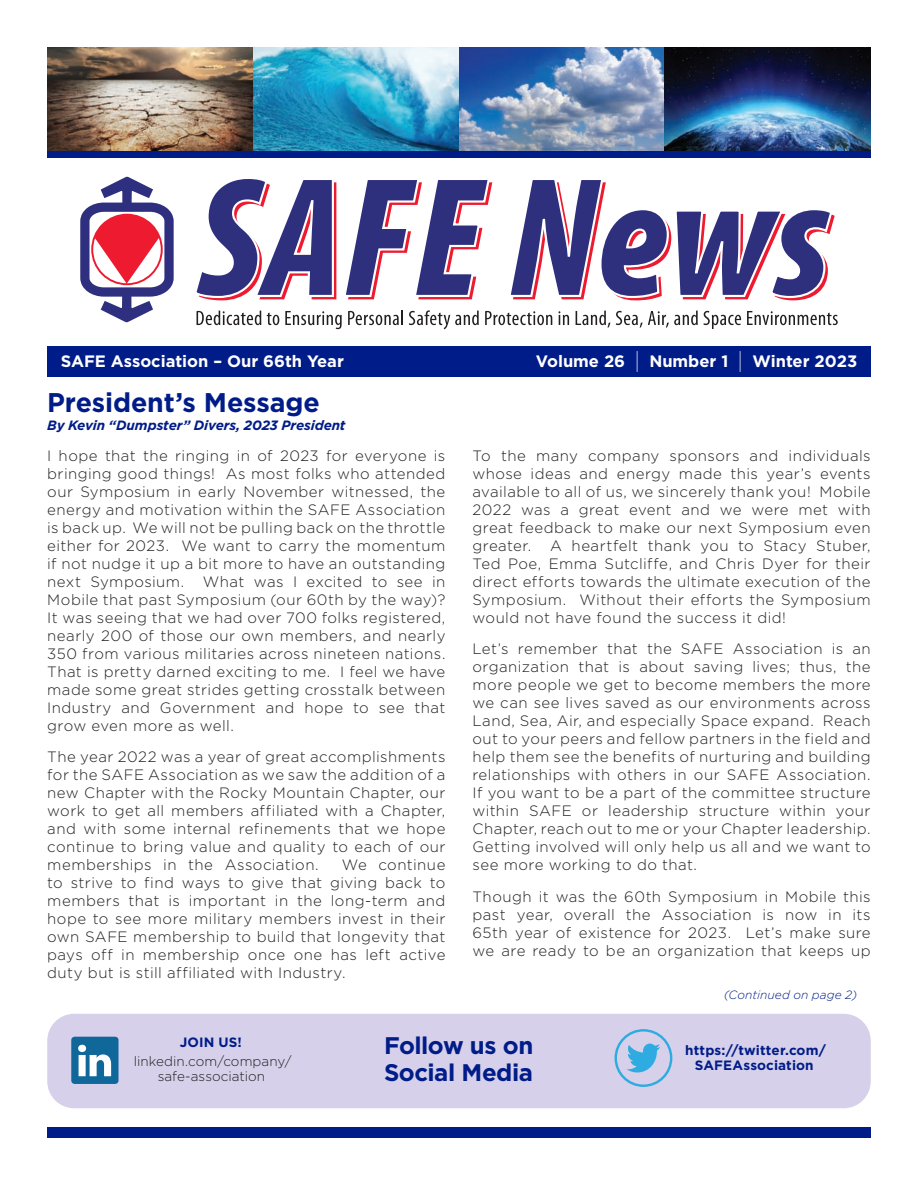
<style>
.page{position:relative;width:918px;height:1188px;background:#fff}
.page>*{position:absolute;margin:0;border:0;box-sizing:border-box;transform-origin:0 0}
.BodyText{font:700 27px "Gotham";letter-spacing:-.005em;color:#001c88}
.t1{font:700 24px/27.6px "Gotham";letter-spacing:-.02em;color:#001c88}
.t2{font:700 16.5px "Gotham";color:#fff}
.t3{font:300 15px/18px "Gotham";letter-spacing:.03em;color:#231f20;text-align:justify}
.BodyText-2{font:700 13.5px/15px "Gotham";letter-spacing:.01em;color:#001c88;text-align:center}
.BodyText-3{font:italic 700 13.5px "Gotham";letter-spacing:-.01em;color:#001c88}
.BodyText-4{font:300 13.5px/15px "Gotham";color:#231f20;text-align:center}
.BodyText-5{font:italic 300 12px "Gotham";letter-spacing:.005em;color:#001c88}
.s1{font-weight:300;font-size:22.5px}
</style>
<div class="page">
<svg style="left:196px;top:179px;width:140px;height:121px"></svg>
<svg style="left:346px;top:180px;width:146px;height:119px"></svg>
<svg style="left:511px;top:180px;width:324px;height:120px"></svg>
<svg style="left:197px;top:311px;width:64px;height:14px"></svg>
<svg style="left:267px;top:313px;width:12px;height:12px"></svg>
<svg style="left:285px;top:311px;width:57px;height:18px"></svg>
<svg style="left:348px;top:311px;width:55px;height:14px"></svg>
<svg style="left:409px;top:310px;width:70px;height:19px"></svg>
<svg style="left:485px;top:311px;width:67px;height:14px"></svg>
<svg style="left:559px;top:311px;width:10px;height:14px"></svg>
<svg style="left:576px;top:311px;width:34px;height:17px"></svg>
<svg style="left:616px;top:311px;width:125px;height:18px"></svg>
<svg style="left:747px;top:311px;width:91px;height:14px"></svg>
<svg style="left:80px;top:177px;width:94px;height:146px"></svg>
<div style="left:47px;top:346px;width:824px;height:30px;background:#001c88"></div>
<div style="left:47px;top:1127px;width:824px;height:11px;background:#001c88"></div>
<img style="left:47px;top:47px;width:824px;height:104px">
<div style="left:47px;top:151px;width:824px;height:7px;background:#001c88"></div>
<div style="left:47px;top:1014px;width:824px;height:94px;background:#d6d0ea;border-radius:27px"></div>
<svg style="left:615px;top:1029px;width:57px;height:58px"></svg>
<div style="left:71px;top:1037px;width:48px;height:47px;background:#10679a;border-radius:3px"></div>
<svg style="left:78px;top:1045px;width:33px;height:31px"></svg>
<p class="t2" style="left:61px;top:351px;width:285px">SAFE Association – Our 66th Year</p>
<p class="t2" style="left:536px;top:351px;width:323px">Volume 26 <span class="s1">|</span> Number 1 <span class="s1">|</span> Winter 2023</p>
<p class="BodyText" style="left:47px;top:384px;width:274px">President’s Message</p>
<p class="BodyText-3" style="left:47px;top:416px;width:300px">By Kevin “Dumpster” Divers, 2023 President</p>
<p class="t3" style="left:47px;top:447px;width:400px">I hope that the ringing in of 2023 for everyone is bringing good things! As most folks who attended our Symposium in early November witnessed, the energy and motivation within the SAFE Association is back up. We will not be pulling back on the throttle either for 2023. We want to carry the momentum if not nudge it up a bit more to have an outstanding next Symposium. What was I excited to see in Mobile that past Symposium (our 60th by the way)?<br>It was seeing that we had over 700 folks registered, nearly 200 of those our own members, and nearly 350 from various militaries across nineteen nations.<br>That is pretty darned exciting to me. I feel we have made some great strides getting crosstalk between Industry and Government and hope to see that grow even more as well.</p>
<p class="t3" style="left:47px;top:748px;width:400px">The year 2022 was a year of great accomplishments for the SAFE Association as we saw the addition of a new Chapter with the Rocky Mountain Chapter, our work to get all members affiliated with a Chapter, and with some internal refinements that we hope continue to bring value and quality to each of our memberships in the Association.</p>
<p class="t3" style="left:47px;top:856px;width:400px;text-indent:294px">We continue to strive to find ways to give that giving back to members that is important in the long-term and hope to see more military members invest in their own SAFE membership to build that longevity that pays off in membership once one has left active duty but is still affiliated with Industry.</p>
<p class="t3" style="left:472px;top:447px;width:400px">To the many company sponsors and individuals whose ideas and energy made this year’s events available to all of us, we sincerely thank you! Mobile 2022 was a great event and we were met with great feedback to make our next Symposium even greater.</p>
<p class="t3" style="left:472px;top:537px;width:400px;text-indent:78px">A heartfelt thank you to Stacy Stuber, Ted Poe, Emma Sutcliffe, and Chris Dyer for their direct efforts towards the ultimate execution of the Symposium. Without their efforts the Symposium would not have found the success it did!</p>
<p class="t3" style="left:472px;top:640px;width:400px">Let’s remember that the SAFE Association is an organization that is about saving lives; thus, the more people we get to become members the more we can see lives saved as our environments across Land, Sea, Air, and especially Space expand. Reach out to your peers and fellow partners in the field and help them see the benefits of nurturing and building relationships with others in our SAFE Association.<br>If you want to be a part of the committee structure within SAFE or leadership structure within your Chapter, reach out to me or your Chapter leadership.<br>Getting involved will only help us all and we want to see more working to do that.</p>
<p class="t3" style="left:472px;top:888px;width:400px">Though it was the 60th Symposium in Mobile this past year, overall the Association is now in its 65th year of existence for 2023. Let’s make sure we are ready to be an organization that keeps up</p>
<p class="BodyText-5" style="left:724px;top:987px;width:135px">(Continued on page 2)</p>
<p class="BodyText-2" style="left:180px;top:1035px;width:64px">JOIN US!</p>
<p class="BodyText-4" style="left:134px;top:1053px;width:159px">linkedin.com/company/ safe-association</p>
<p class="t1" style="left:384px;top:1031px;width:151px">Follow us on<br>Social Media</p>
<p class="BodyText-2" style="left:685px;top:1043px;width:142px">https://twitter.com/<br>SAFEAssociation</p>
</div>
